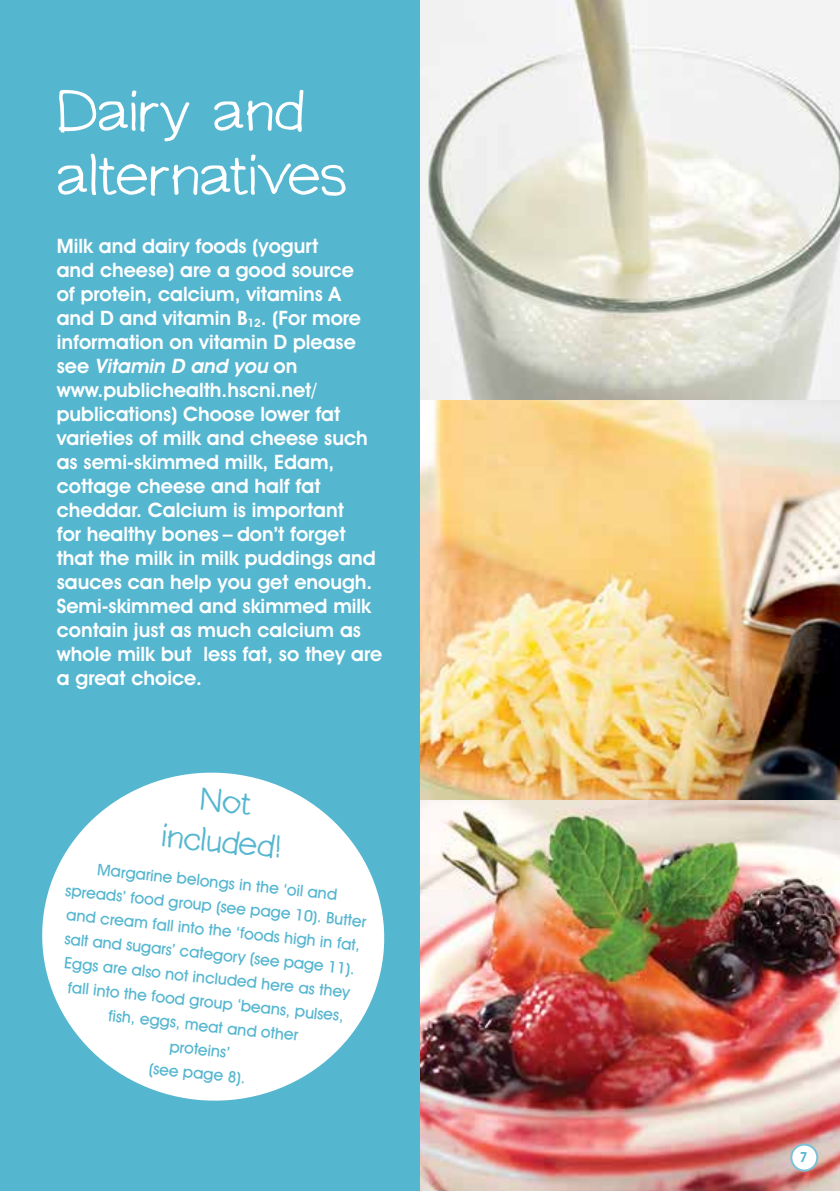
<style>
.page{position:relative;width:840px;height:1191px;background:#fff}
.page>*{position:absolute;margin:0;border:0;box-sizing:border-box;transform-origin:0 0}
.t1{font:56px/64px "Langer Roman";color:#fff}
.t2{font:32px/40px "Langer Roman";color:#55b6d0;text-align:center}
.t3{font:600 20px/24px "Avant Garde IT Cby BT";color:#fff}
.t4{font:500 16px/24px "Avant Garde IT Cby BT";color:#55b6d0;text-align:center}
.t5{font:600 14px "Avant Garde IT Cby BT";color:#55b6d0}
.s1{font-style:italic}
</style>
<div class="page">
<div style="left:0;top:0;width:442px;height:1191px;background:#55b6d0"></div>
<svg style="left:42px;top:772px;width:343px;height:329px;fill:#fff"></svg>
<img style="left:420px;top:0;width:419px;height:1191px">
<div style="left:790px;top:1144px;width:26px;height:26px;background:#fff;border-radius:50%"></div>
<div style="left:789px;top:1143px;width:28px;height:28px;border:2px solid #7bc2d7;border-radius:50%"></div>
<h1 class="t1" style="left:57px;top:76px;width:291px">Dairy and alternatives</h1>
<p class="t3" style="left:57px;top:233px;width:327px">Milk and dairy foods (yogurt<br>and cheese) are a good source<br>of protein, calcium, vitamins A and D and vitamin B<sub>12</sub>. (For more information on vitamin D please<br>s e e <span class="s1">Vitamin D and you</span> o n www.publichealth.hscni.net/ publications) Choose lower fat varieties of milk and cheese such as semi-skimmed milk, Edam, cottage cheese and half fat cheddar. Calcium is important<br>for healthy bones – don’t forget that the milk in milk puddings and sauces can help you get enough.<br>Semi-skimmed and skimmed milk contain just as much calcium as whole milk but less fat, so they are a great choice.</p>
<h2 class="t2" style="left:168px;top:773px;width:122px;rotate:6deg">Not included!</h2>
<p class="t4" style="left:69px;top:854px;width:304px;rotate:6deg">Margarine belongs in the ‘oil and spreads’ food group (see page 10). Butter and cream fall into the ‘foods high in fat, salt and sugars’ category (see page 11).<br>Eggs are also not included here as they fall into the food group ‘beans, pulses,<br>fi sh, eggs, meat and other<br>proteins’<br>(see page 8).</p>
<p class="t5" style="left:799px;top:1148px;width:10px">7</p>
</div>
